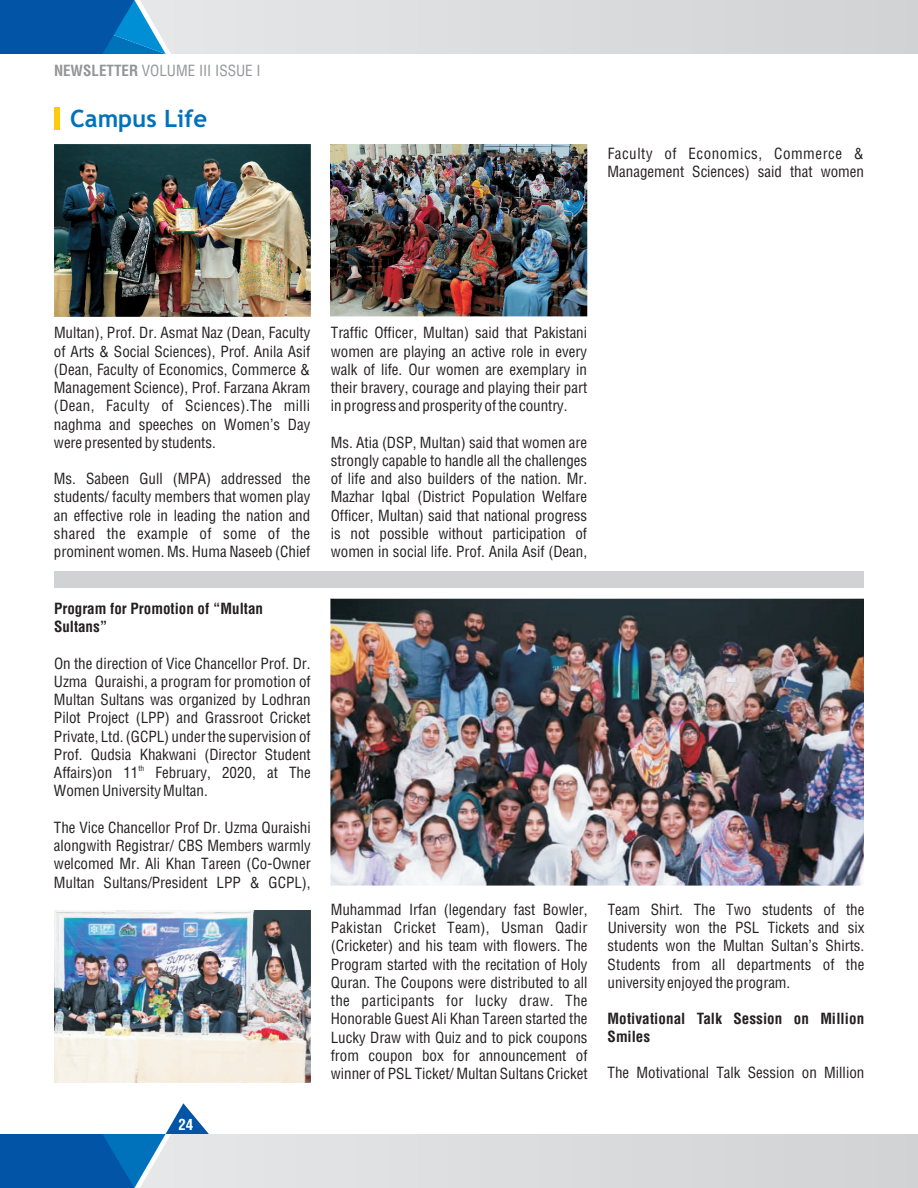
<style>
.page{position:relative;width:918px;height:1188px;background:#fff}
.page>*{position:absolute;margin:0;border:0;box-sizing:border-box;transform-origin:0 0}
.t1{font:700 24px "Trebuchet MS";color:#0072bc}
.t2{font:15px/18.3px "Switzerland Condensed Plain";color:#231f20;text-align:justify}
.t3{font:700 15px/18px "Switzerland Condensed";color:#231f20}
.t4{font:15px "Switzerland Condensed Plain";color:#939598}
.t5{font:700 15px "Switzerland Condensed";color:#fff}
.t6{font:7.5px "Switzerland Condensed Plain";color:#231f20}
.s1{font-family:"Switzerland Condensed";font-weight:700}
</style>
<div class="page">
<img style="left:54px;top:144px;width:256px;height:172px">
<img style="left:331px;top:144px;width:256px;height:172px">
<div style="left:54px;top:571px;width:810px;height:17px;background:#d1d2d4"></div>
<img style="left:331px;top:599px;width:533px;height:286px">
<img style="left:54px;top:910px;width:256px;height:172px">
<div style="left:54px;top:107px;width:5px;height:23px;background:#feca0a"></div>
<svg style="left:0;top:0;width:918px;height:54px;background:#b7c7d6"></svg>
<svg style="left:0;top:1103px;width:918px;height:85px"></svg>
<p class="t4" style="left:54px;top:65px;width:208px"><span class="s1">NEWSLETTER</span> VOLUME III ISSUE I</p>
<h1 class="t1" style="left:70px;top:109px;width:138px">Campus Life</h1>
<p class="t2" style="left:608px;top:146px;width:258px">Faculty of Economics, Commerce &amp;<br>Management Sciences) said that women</p>
<p class="t2" style="left:54px;top:325px;width:258px">Multan), Prof. Dr. Asmat Naz (Dean, Faculty of Arts &amp; Social Sciences), Prof. Anila Asif (Dean, Faculty of Economics, Commerce &amp; Management Science), Prof. Farzana Akram (Dean, Faculty of Sciences).The milli naghma and speeches on Women's Day were presented by students.</p>
<p class="t2" style="left:54px;top:471px;width:258px">Ms. Sabeen Gull (MPA) addressed the students/ faculty members that women play an effective role in leading the nation and shared the example of some of the prominent women. Ms. Huma Naseeb (Chief</p>
<p class="t3" style="left:54px;top:601px;width:211px">Program for Promotion of “Multan<br>Sultans”</p>
<p class="t2" style="left:54px;top:655px;width:258px">On the direction of Vice Chancellor Prof. Dr.<br>Uzma Quraishi, a program for promotion of Multan Sultans was organized by Lodhran Pilot Project (LPP) and Grassroot Cricket Private, Ltd. (GCPL) under the supervision of Prof. Qudsia Khakwani (Director Student</p>
<p class="t6" style="left:138px;top:765px;width:7px">th</p>
<p class="t2" style="left:54px;top:765px;width:258px">Affairs)on 11 February, 2020, at The<br>Women University Multan.</p>
<p class="t2" style="left:54px;top:819px;width:258px">The Vice Chancellor Prof Dr. Uzma Quraishi alongwith Registrar/ CBS Members warmly welcomed Mr. Ali Khan Tareen (Co-Owner Multan Sultans/President LPP &amp; GCPL),</p>
<p class="t5" style="left:178px;top:1115px;width:16px">24</p>
<p class="t2" style="left:331px;top:325px;width:258px">Traffic Officer, Multan) said that Pakistani women are playing an active role in every walk of life. Our women are exemplary in their bravery, courage and playing their part in progress and prosperity of the country.</p>
<p class="t2" style="left:331px;top:434px;width:258px">Ms. Atia (DSP, Multan) said that women are strongly capable to handle all the challenges of life and also builders of the nation. Mr.<br>Mazhar Iqbal (District Population Welfare Officer, Multan) said that national progress is not possible without participation of women in social life. Prof. Anila Asif (Dean,</p>
<p class="t2" style="left:331px;top:901px;width:258px">Muhammad Irfan (legendary fast Bowler, Pakistan Cricket Team), Usman Qadir (Cricketer) and his team with flowers. The Program started with the recitation of Holy Quran. The Coupons were distributed to all the participants for lucky draw. The Honorable Guest Ali Khan Tareen started the Lucky Draw with Quiz and to pick coupons from coupon box for announcement of winner of PSL Ticket/ Multan Sultans Cricket</p>
<p class="t2" style="left:608px;top:901px;width:258px">Team Shirt. The Two students of the University won the PSL Tickets and six students won the Multan Sultan's Shirts.<br>Students from all departments of the university enjoyed the program.</p>
<p class="t3" style="left:608px;top:1011px;width:258px">Motivational Talk Session on Million<br>Smiles</p>
<p class="t2" style="left:608px;top:1065px;width:258px">The Motivational Talk Session on Million</p>
</div>
